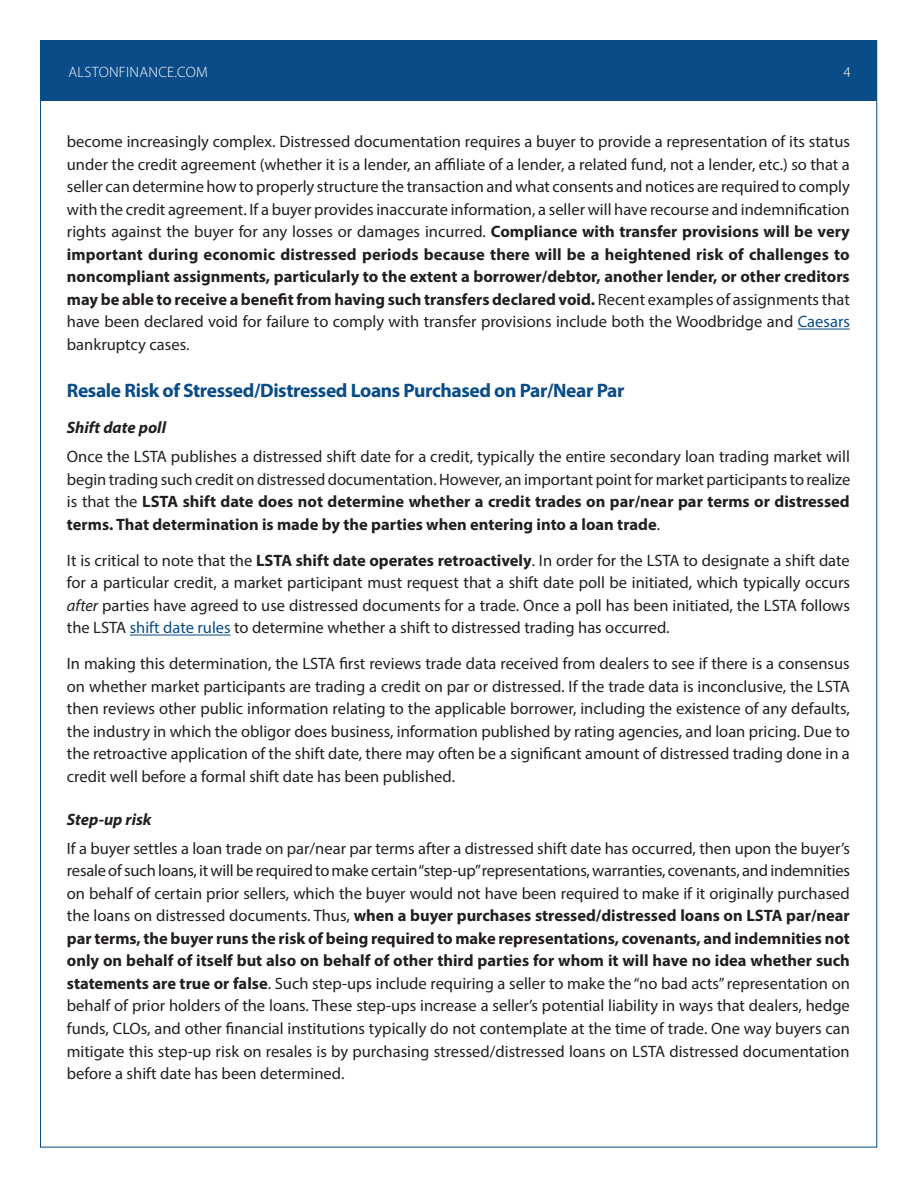
<style>
.page{position:relative;width:918px;height:1188px;background:#fff}
.page>*{position:absolute;margin:0;border:0;box-sizing:border-box;transform-origin:0 0}
.t1{font:700 19.5px "Myriad Pro";letter-spacing:-.02em;color:#0a4c88}
.t2{font:16.5px/22.5px "Myriad Pro";color:#231f20;text-align:justify}
.t3{font:italic 700 16.5px "Myriad Pro";color:#231f20}
.t4{font:300 15px "Myriad Pro";letter-spacing:.02em;color:#fff}
.s1{font-weight:700}
.s2{color:#0a4c88}
.s3{font-style:italic}
</style>
<div class="page">
<div style="left:40px;top:40px;width:837px;height:61px;background:#0a4c88"></div>
<hr style="left:798px;top:329px;width:52px;height:1px;background:#0a4c88">
<hr style="left:130px;top:635px;width:101px;height:1px;background:#0a4c88">
<p class="t4" style="left:68px;top:63px;width:141px">ALSTONFINANCE.COM</p>
<p class="t4" style="left:843px;top:63px;width:9px">4</p>
<p class="t2" style="left:67px;top:130px;width:785px">become increasingly complex. Distressed documentation requires a buyer to provide a representation of its status under the credit agreement (whether it is a lender, an affiliate of a lender, a related fund, not a lender, etc.) so that a seller can determine how to properly structure the transaction and what consents and notices are required to comply with the credit agreement. If a buyer provides inaccurate information, a seller will have recourse and indemnification rights against the buyer for any losses or damages incurred. <span class="s1">Compliance with transfer provisions will be very important during economic distressed periods because there will be a heightened risk of challenges to noncompliant assignments, particularly to the extent a borrower/debtor, another lender, or other creditors may be able to receive a benefit from having such transfers declared void.</span> Recent examples of assignments that have been declared void for failure to comply with transfer provisions include both the Woodbridge and <span class="s2">Caesars </span>bankruptcy cases.</p>
<p class="t1" style="left:67px;top:378px;width:559px">Resale Risk of Stressed/Distressed Loans Purchased on Par/Near Par</p>
<p class="t3" style="left:67px;top:417px;width:101px">Shift date poll</p>
<p class="t2" style="left:67px;top:445px;width:785px">Once the LSTA publishes a distressed shift date for a credit, typically the entire secondary loan trading market will begin trading such credit on distressed documentation. However, an important point for market participants to realize is that the <span class="s1">LSTA shift date does not determine whether a credit trades on par/near par terms or distressed terms. That determination is made by the parties when entering into a loan trade</span>.</p>
<p class="t2" style="left:67px;top:549px;width:785px">It is critical to note that the <span class="s1">LSTA shift date operates retroactively</span>. In order for the LSTA to designate a shift date for a particular credit, a market participant must request that a shift date poll be initiated, which typically occurs <span class="s3">after</span> parties have agreed to use distressed documents for a trade. Once a poll has been initiated, the LSTA follows the LSTA <span class="s2">shift date rules</span> to determine whether a shift to distressed trading has occurred.</p>
<p class="t2" style="left:67px;top:652px;width:785px">In making this determination, the LSTA first reviews trade data received from dealers to see if there is a consensus on whether market participants are trading a credit on par or distressed. If the trade data is inconclusive, the LSTA then reviews other public information relating to the applicable borrower, including the existence of any defaults, the industry in which the obligor does business, information published by rating agencies, and loan pricing. Due to the retroactive application of the shift date, there may often be a significant amount of distressed trading done in a credit well before a formal shift date has been published.</p>
<p class="t3" style="left:67px;top:808px;width:86px">Step-up risk</p>
<p class="t2" style="left:67px;top:837px;width:785px">If a buyer settles a loan trade on par/near par terms after a distressed shift date has occurred, then upon the buyer’s resale of such loans, it will be required to make certain “step-up” representations, warranties, covenants, and indemnities on behalf of certain prior sellers, which the buyer would not have been required to make if it originally purchased the loans on distressed documents. Thus, <span class="s1">when a buyer purchases stressed/distressed loans on LSTA par/near par terms, the buyer runs the risk of being required to make representations, covenants, and indemnities not only on behalf of itself but also on behalf of other third parties for whom it will have no idea whether such statements are true or false</span>. Such step-ups include requiring a seller to make the “no bad acts” representation on behalf of prior holders of the loans. These step-ups increase a seller’s potential liability in ways that dealers, hedge funds, CLOs, and other financial institutions typically do not contemplate at the time of trade. One way buyers can mitigate this step-up risk on resales is by purchasing stressed/distressed loans on LSTA distressed documentation before a shift date has been determined.</p>
</div>
